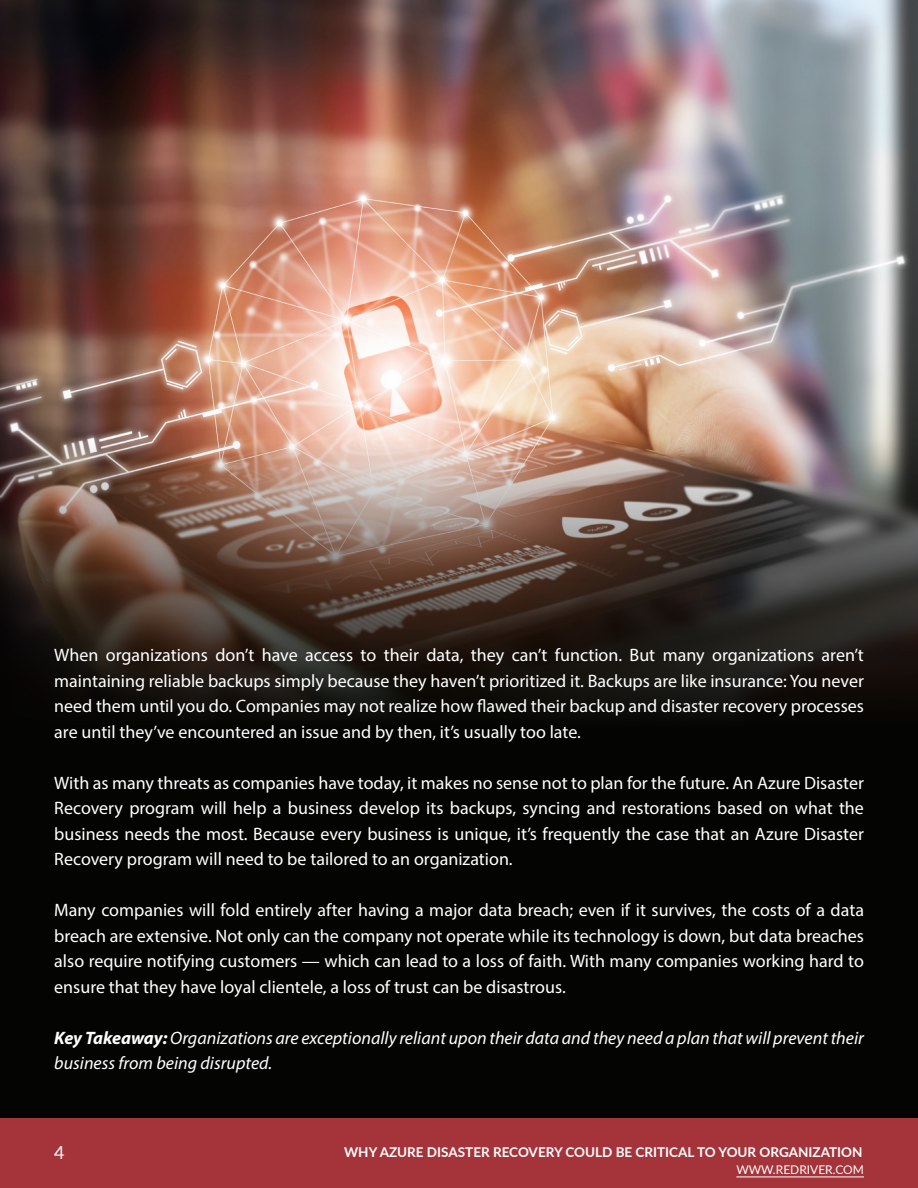
<style>
.page{position:relative;width:918px;height:1188px;background:#fff}
.page>*{position:absolute;margin:0;border:0;box-sizing:border-box;transform-origin:0 0}
.t1{font:18px/25.5px "Myriad Pro";color:#fff;text-align:justify}
.t2{font:italic 18px/25.5px "Myriad Pro";color:#fff}
.t3{font:18px "Lato";color:#fff}
.t4{font:700 13.5px "Lato";color:#fff}
.t5{font:12px "Lato";color:#fff}
.s1{font-weight:700}
</style>
<div class="page">
<div style="left:0;top:1118px;width:918px;height:70px;background:#a4333a"></div>
<hr style="left:736px;top:1177px;width:128px;height:1px;background:#fff">
<div style="left:0;top:0;width:918px;height:1118px;background:#040503"></div>
<img style="left:0;top:0;width:918px;height:713px">
<p class="t1" style="left:54px;top:642px;width:811px">When organizations don’t have access to their data, they can’t function. But many organizations aren’t maintaining reliable backups simply because they haven’t prioritized it. Backups are like insurance: You never need them until you do. Companies may not realize how flawed their backup and disaster recovery processes are until they’ve encountered an issue and by then, it’s usually too late.</p>
<p class="t1" style="left:54px;top:770px;width:811px">With as many threats as companies have today, it makes no sense not to plan for the future. An Azure Disaster Recovery program will help a business develop its backups, syncing and restorations based on what the business needs the most. Because every business is unique, it’s frequently the case that an Azure Disaster Recovery program will need to be tailored to an organization.</p>
<p class="t1" style="left:54px;top:897px;width:811px">Many companies will fold entirely after having a major data breach; even if it survives, the costs of a data breach are extensive. Not only can the company not operate while its technology is down, but data breaches also require notifying customers — which can lead to a loss of faith. With many companies working hard to ensure that they have loyal clientele, a loss of trust can be disastrous.</p>
<p class="t2" style="left:54px;top:1025px;width:811px"><span class="s1">Key Takeaway:</span> Organizations are exceptionally reliant upon their data and they need a plan that will prevent their business from being disrupted.</p>
<p class="t3" style="left:54px;top:1140px;width:12px">4</p>
<p class="t4" style="left:344px;top:1142px;width:520px">WHY AZURE DISASTER RECOVERY COULD BE CRITICAL TO YOUR ORGANIZATION</p>
<p class="t5" style="left:736px;top:1161px;width:129px">WWW.REDRIVER.COM</p>
</div>
